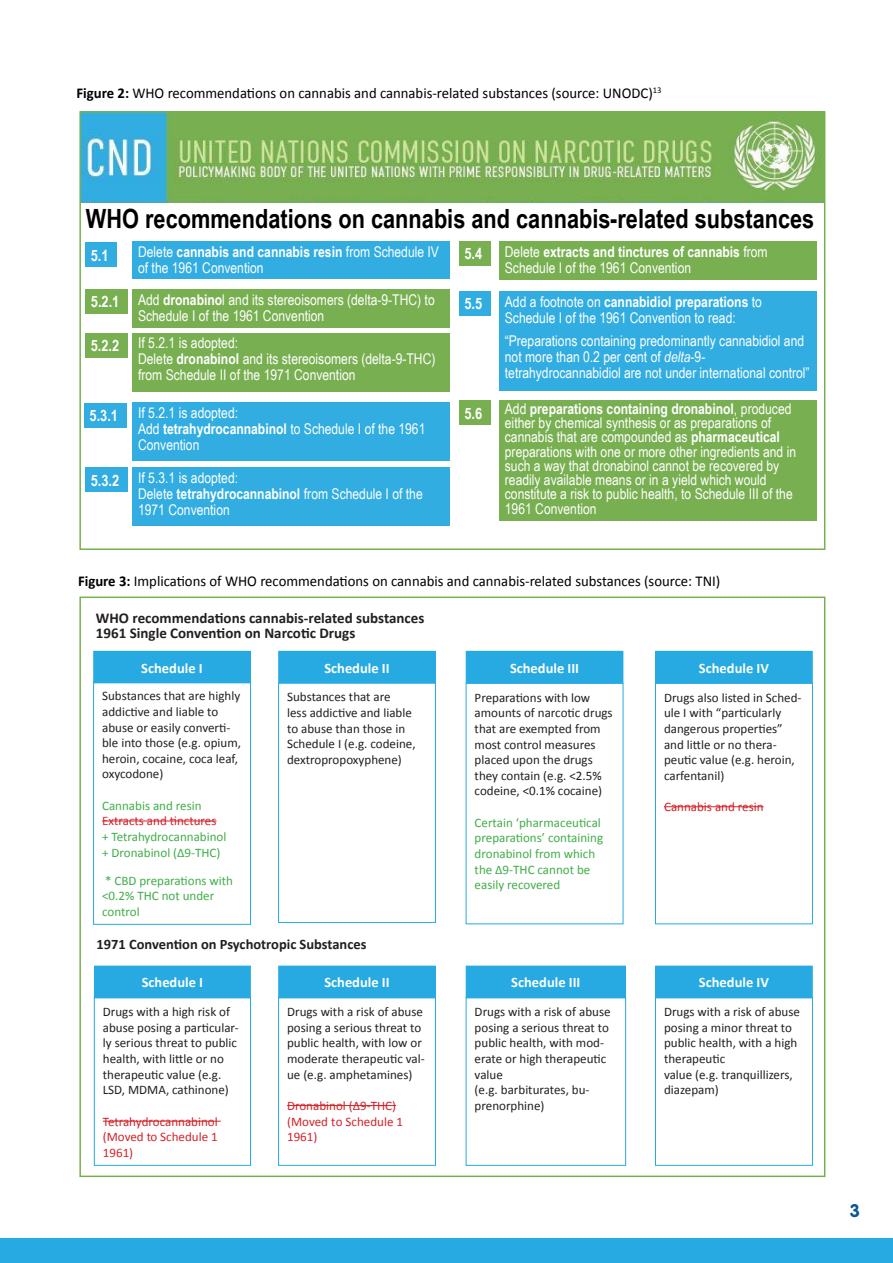
<style>
.page{position:relative;width:893px;height:1263px;background:#fff}
.page>*{position:absolute;margin:0;border:0;box-sizing:border-box;transform-origin:0 0}
.t1{font:700 26.55px "Arial Narrow";color:#000}
.t2{font:700 18px "VAG Rounded LT Pro";color:#095694}
.t3{font:700 15.6px "Arial Narrow";color:#fff}
.Captions_black{font:15px "Calibri";color:#000}
.t4{font:700 15px "Calibri";color:#231f20}
.t5{font:14.85px/16px "Arial Narrow";color:#fff}
.Heading_box{font:700 14.4px "Calibri";color:#fff}
.t6{font:700 14.4px "Calibri";color:#231f20}
.t7{font:13.05px/15.6px "Calibri";color:#231f20}
.t8{font:13.05px/15.6px "Calibri";color:#40ae49}
.t9{font:13.05px/15.6px "Calibri";color:#d1232a}
.s1{font-weight:700}
.s2{font-style:italic}
.s3{font-weight:700;font-size:15.6px}
</style>
<div class="page">
<div style="left:0;top:1238px;width:893px;height:25px;background:#26aae1"></div>
<div style="left:132px;top:241px;width:318px;height:38px;background:#31ade1"></div>
<img style="left:82px;top:114px;width:740px;height:89px">
<div style="left:85px;top:242px;width:32px;height:25px;background:#31ade1"></div>
<div style="left:85px;top:289px;width:43px;height:25px;background:#78af51"></div>
<div style="left:132px;top:289px;width:318px;height:38px;background:#78af51"></div>
<div style="left:85px;top:333px;width:43px;height:25px;background:#78af51"></div>
<div style="left:132px;top:333px;width:318px;height:59px;background:#78af51"></div>
<div style="left:84px;top:403px;width:43px;height:25px;background:#31ade1"></div>
<div style="left:132px;top:402px;width:318px;height:59px;background:#31ade1"></div>
<div style="left:85px;top:467px;width:43px;height:25px;background:#31ade1"></div>
<div style="left:132px;top:467px;width:318px;height:59px;background:#31ade1"></div>
<div style="left:459px;top:241px;width:31px;height:25px;background:#78af51"></div>
<div style="left:499px;top:242px;width:318px;height:38px;background:#78af51"></div>
<div style="left:459px;top:291px;width:31px;height:25px;background:#31ade1"></div>
<div style="left:499px;top:291px;width:318px;height:99px;background:#31ade1"></div>
<div style="left:459px;top:401px;width:31px;height:24px;background:#78af51"></div>
<div style="left:499px;top:400px;width:318px;height:121px;background:#78af51"></div>
<div style="left:79px;top:111px;width:746px;height:439px;border:2px solid #78b04f"></div>
<hr style="left:102px;top:820px;width:115px;height:1px;background:#d1232a">
<div style="left:93px;top:682px;width:158px;height:243px;border:1px solid #26aae1"></div>
<div style="left:94px;top:651px;width:156px;height:32px;background:#26aae1"></div>
<div style="left:278px;top:683px;width:158px;height:240px;border:1px solid #26aae1"></div>
<div style="left:279px;top:651px;width:156px;height:32px;background:#26aae1"></div>
<div style="left:466px;top:651px;width:157px;height:32px;background:#26aae1"></div>
<hr style="left:664px;top:806px;width:100px;height:1px;background:#d1232a">
<div style="left:655px;top:683px;width:158px;height:241px;border:1px solid #26aae1"></div>
<div style="left:656px;top:651px;width:156px;height:32px;background:#26aae1"></div>
<hr style="left:103px;top:1121px;width:118px;height:1px;background:#d1232a">
<div style="left:94px;top:997px;width:157px;height:169px;border:1px solid #26aae1"></div>
<div style="left:95px;top:966px;width:155px;height:31px;background:#26aae1"></div>
<div style="left:94px;top:966px;width:157px;height:32px;border:1px solid #26aae1"></div>
<hr style="left:287px;top:1105px;width:109px;height:1px;background:#d1232a">
<div style="left:278px;top:997px;width:158px;height:169px;border:1px solid #26aae1"></div>
<div style="left:279px;top:966px;width:156px;height:31px;background:#26aae1"></div>
<div style="left:278px;top:966px;width:158px;height:32px;border:1px solid #26aae1"></div>
<div style="left:466px;top:997px;width:160px;height:169px;border:1px solid #26aae1"></div>
<div style="left:466px;top:966px;width:159px;height:31px;background:#26aae1"></div>
<div style="left:466px;top:966px;width:160px;height:32px;border:1px solid #26aae1"></div>
<div style="left:655px;top:997px;width:158px;height:169px;border:1px solid #26aae1"></div>
<div style="left:656px;top:966px;width:156px;height:31px;background:#26aae1"></div>
<div style="left:655px;top:966px;width:158px;height:32px;border:1px solid #26aae1"></div>
<p class="Captions_black" style="left:77px;top:84px;width:587px"><span class="s1">Figure 2:</span> WHO recommendations on cannabis and cannabis-related substances (source: UNODC)<sup>13</sup></p>
<p class="t1" style="left:86px;top:199px;width:730px">WHO recommendations on cannabis and cannabis-related substances</p>
<p class="t5" style="left:138px;top:243px;width:302px">Delete <span class="s1">cannabis and cannabis resin</span> from Schedule IV of the 1961 Convention</p>
<p class="t3" style="left:464px;top:242px;width:19px">5.4</p>
<p class="t5" style="left:505px;top:244px;width:264px">Delete <span class="s1">extracts and tinctures of cannabis</span> from<br>Schedule I of the 1961 Convention</p>
<p class="t3" style="left:464px;top:292px;width:19px">5.5</p>
<p class="t5" style="left:505px;top:293px;width:259px">Add a footnote on <span class="s1">cannabidiol preparations</span> to<br>Schedule I of the 1961 Convention to read:</p>
<p class="t5" style="left:505px;top:333px;width:306px">“Preparations containing predominantly cannabidiol and not more than 0.2 per cent of <span class="s2">delta</span>-9- tetrahydrocannabidiol are not under international control”</p>
<p class="t3" style="left:464px;top:401px;width:19px">5.6</p>
<p class="t5" style="left:505px;top:401px;width:293px;line-height:14.2px">Add <span class="s1">preparations containing dronabinol</span>, produced either by chemical synthesis or as preparations of cannabis that are compounded as <span class="s1">pharmaceutical </span>preparations with one or more other ingredients and in such a way that dronabinol cannot be recovered by readily available means or in a yield which would constitute a risk to public health, to Schedule III of the 1961 Convention</p>
<p class="t3" style="left:91px;top:243px;width:19px">5.1</p>
<p class="t5" style="left:138px;top:291px;width:298px;text-indent:-47px"><span class="s3">5.2.1</span> Add <span class="s1">dronabino</span>l and its stereoisomers (delta-9-THC) to<br>Schedule I of the 1961 Convention</p>
<p class="t5" style="left:138px;top:335px;width:299px;text-indent:-47px"><span class="s3">5.2.2</span> If 5.2.1 is adopted:<br>Delete <span class="s1">dronabinol</span> and its stereoisomers (delta-9-THC) from Schedule II of the 1971 Convention</p>
<p class="t3" style="left:90px;top:404px;width:30px">5.3.1</p>
<p class="t5" style="left:138px;top:404px;width:289px">If 5.2.1 is adopted:<br>Add <span class="s1">tetrahydrocannabinol</span> to Schedule I of the 1961<br>Convention</p>
<p class="t5" style="left:138px;top:469px;width:286px;text-indent:-47px"><span class="s3">5.3.2</span> If 5.3.1 is adopted:<br>Delete <span class="s1">tetrahydrocannabinol</span> from Schedule I of the<br>1971 Convention</p>
<p class="Captions_black" style="left:78px;top:572px;width:644px"><span class="s1">Figure 3:</span> Implications of WHO recommendations on cannabis and cannabis-related substances (source: TNI)</p>
<p class="t4" style="left:96px;top:608px;width:330px">WHO recommendations cannabis-related substances</p>
<p class="t4" style="left:96px;top:623px;width:261px">1961 Single Convention on Narcotic Drugs</p>
<p class="Heading_box" style="left:141px;top:658px;width:63px">Schedule I</p>
<p class="Heading_box" style="left:324px;top:658px;width:67px">Schedule II</p>
<p class="Heading_box" style="left:510px;top:658px;width:71px">Schedule III</p>
<p class="Heading_box" style="left:699px;top:658px;width:71px">Schedule IV</p>
<p class="t7" style="left:102px;top:688px;width:140px">Substances that are highly addictive and liable to abuse or easily converti&shy;ble into those (e.g. opium, heroin, cocaine, coca leaf, oxycodone)</p>
<p class="t8" style="left:102px;top:798px;width:101px">Cannabis and resin</p>
<p class="t9" style="left:102px;top:813px;width:116px">Extracts and tinctures</p>
<p class="t8" style="left:102px;top:829px;width:126px">+ Tetrahydrocannabinol</p>
<p class="t8" style="left:102px;top:844px;width:120px">+ Dronabinol (Δ9-THC)</p>
<p class="t8" style="left:102px;top:872px;width:132px">* CBD preparations with &lt;0.2% THC not under control</p>
<p class="t7" style="left:287px;top:689px;width:130px">Substances that are<br>less addictive and liable to abuse than those in<br>Schedule I (e.g. codeine, dextropropoxyphene)</p>
<p class="t7" style="left:475px;top:690px;width:140px">Preparations with low amounts of narcotic drugs that are exempted from most control measures placed upon the drugs they contain (e.g. &lt;2.5% codeine, &lt;0.1% cocaine)</p>
<p class="t8" style="left:475px;top:815px;width:130px">Certain ‘pharmaceutical preparations’ containing dronabinol from which the Δ9-THC cannot be easily recovered</p>
<p class="t7" style="left:664px;top:690px;width:139px">Drugs also listed in Sched&shy;ule I with “particularly dangerous properties” and little or no thera&shy;peutic value (e.g. heroin, carfentanil)</p>
<p class="t9" style="left:664px;top:799px;width:101px">Cannabis and resin</p>
<p class="t6" style="left:97px;top:935px;width:271px">1971 Convention on Psychotropic Substances</p>
<p class="Heading_box" style="left:142px;top:973px;width:63px">Schedule I</p>
<p class="Heading_box" style="left:324px;top:973px;width:67px">Schedule II</p>
<p class="Heading_box" style="left:511px;top:973px;width:71px">Schedule III</p>
<p class="Heading_box" style="left:699px;top:973px;width:71px">Schedule IV</p>
<p class="t7" style="left:103px;top:1004px;width:137px">Drugs with a high risk of abuse posing a particular&shy;ly serious threat to public health, with little or no therapeutic value (e.g.<br>LSD, MDMA, cathinone)</p>
<p class="t9" style="left:103px;top:1113px;width:116px">Tetrahydrocannabinol</p>
<p class="t9" style="left:103px;top:1129px;width:116px">(Moved to Schedule 1<br>1961)</p>
<p class="t7" style="left:287px;top:1004px;width:139px">Drugs with a risk of abuse posing a serious threat to public health, with low or moderate therapeutic val&shy;ue (e.g. amphetamines)</p>
<p class="t9" style="left:287px;top:1098px;width:110px">Dronabinol (Δ9-THC)</p>
<p class="t9" style="left:287px;top:1113px;width:117px">(Moved to Schedule 1<br>1961)</p>
<p class="t7" style="left:475px;top:1004px;width:137px">Drugs with a risk of abuse posing a serious threat to public health, with mod&shy;erate or high therapeutic value</p>
<p class="t7" style="left:475px;top:1082px;width:116px">(e.g. barbiturates, bu&shy;prenorphine)</p>
<p class="t7" style="left:664px;top:1004px;width:137px">Drugs with a risk of abuse posing a minor threat to public health, with a high therapeutic</p>
<p class="t7" style="left:664px;top:1066px;width:130px">value (e.g. tranquillizers,</p>
<p class="t7" style="left:664px;top:1082px;width:56px">diazepam)</p>
<p class="t2" style="left:850px;top:1199px;width:12px">3</p>
</div>
